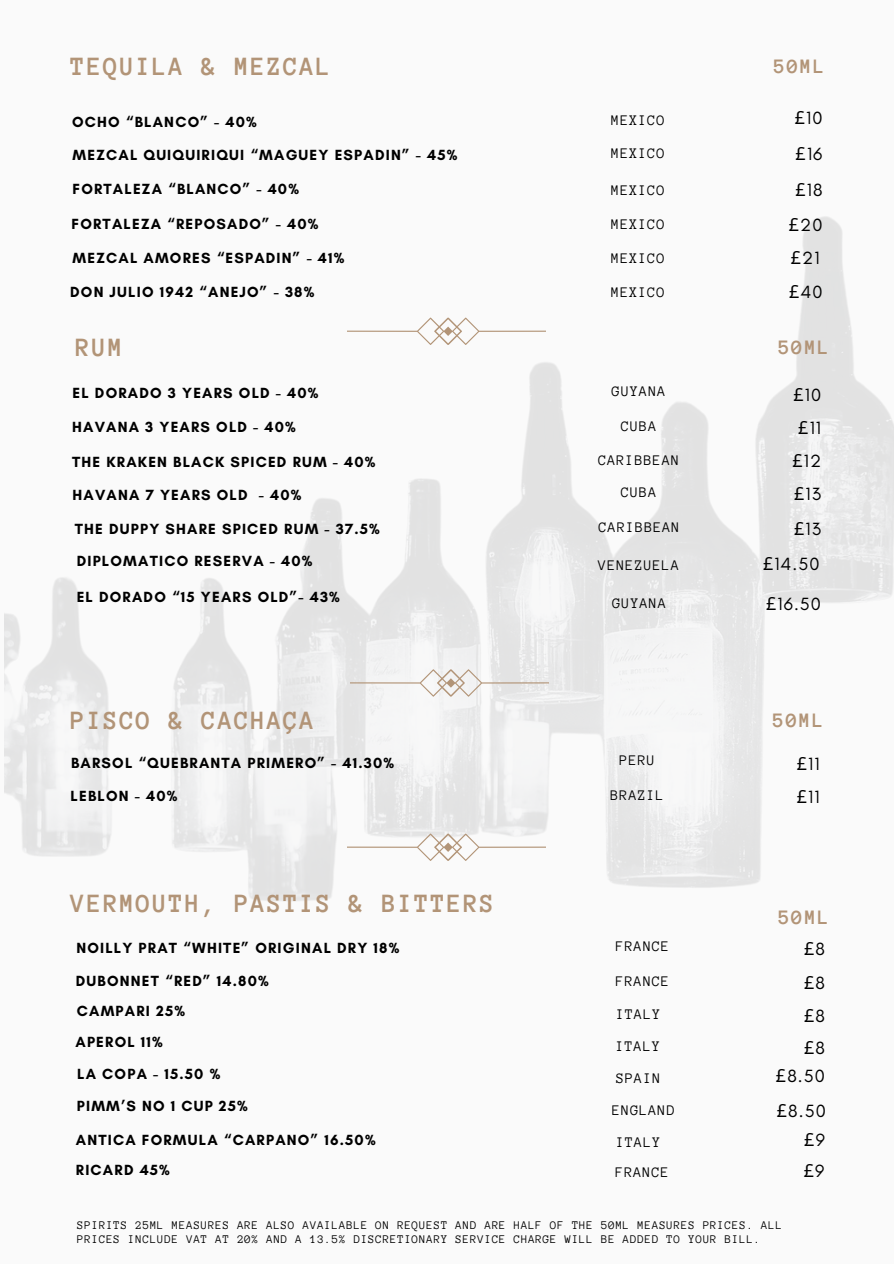
<style>
.page{position:relative;width:894px;height:1264px;background:#fff}
.page>*{position:absolute;margin:0;border:0;box-sizing:border-box;transform-origin:0 0}
.t1{font:700 27px "Anonymous Pro";letter-spacing:.06em;color:#b29477}
.t2{font:700 21px "Anonymous Pro";letter-spacing:.08em;color:#b29477}
.t3{font:18px "Glacial Indifference";letter-spacing:.06em;color:#000}
.t4{font:18px "Noto Sans";color:#000}
.t5{font:700 15px "Glacial Indifference";letter-spacing:.08em;color:#000}
.t6{font:15px "Anonymous Pro";letter-spacing:.06em;color:#000}
.t7{font:12px/14px "Anonymous Pro";letter-spacing:.06em;color:#000}
.s1{font-family:"Noto Sans"}
.s2{font-family:"Glacial Indifference"}
</style>
<div class="page">
<div style="left:0;top:0;width:893px;height:1263px;background:#fafafa"></div>
<img style="left:4px;top:216px;width:889px;height:685px">
<svg style="left:347px;top:317px;width:198px;height:27px"></svg>
<svg style="left:350px;top:669px;width:198px;height:27px"></svg>
<svg style="left:347px;top:833px;width:198px;height:27px"></svg>
<h1 class="t1" style="left:71px;top:53px;width:262px">TEQUILA &amp; MEZCAL</h1>
<h3 class="t5" style="left:72px;top:112px;width:186px">OCHO “BLANCO” - 40%</h3>
<h5 class="t6" style="left:611px;top:113px;width:55px">MEXICO</h5>
<h4 class="t2" style="left:773px;top:56px;width:52px">50ML</h4>
<h4 class="t3" style="left:794px;top:107px;width:29px"><span class="s1">£</span>10</h4>
<h5 class="t5" style="left:73px;top:146px;width:386px">MEZCAL QUIQUIRIQUI “MAGUEY ESPADIN” - 45%</h5>
<h4 class="t3" style="left:795px;top:143px;width:28px"><span class="s1">£</span>16</h4>
<h4 class="t6" style="left:611px;top:146px;width:55px">MEXICO</h4>
<h3 class="t5" style="left:73px;top:179px;width:228px">FORTALEZA “BLANCO” - 40%</h3>
<h4 class="t5" style="left:72px;top:215px;width:248px">FORTALEZA “REPOSADO” - 40%</h4>
<p class="t6" style="left:611px;top:183px;width:55px">MEXICO</p>
<h5 class="t3" style="left:795px;top:179px;width:29px"><span class="s1">£</span>18</h5>
<h4 class="t6" style="left:611px;top:217px;width:55px">MEXICO</h4>
<h5 class="t3" style="left:788px;top:213px;width:35px"><span class="s1">£</span>20</h5>
<h5 class="t5" style="left:73px;top:249px;width:273px">MEZCAL AMORES “ESPADIN” - 41%</h5>
<h3 class="t6" style="left:611px;top:251px;width:55px">MEXICO</h3>
<h4 class="t3" style="left:790px;top:247px;width:30px"><span class="s1">£</span>21</h4>
<h4 class="t5" style="left:70px;top:282px;width:246px">DON JULIO 1942 “ANEJO” - 38%</h4>
<h3 class="t6" style="left:611px;top:284px;width:55px">MEXICO</h3>
<h3 class="t3" style="left:788px;top:281px;width:35px"><span class="s1">£</span>40</h3>
<h4 class="t1" style="left:75px;top:334px;width:49px">RUM</h4>
<h5 class="t2" style="left:778px;top:337px;width:52px">50ML</h5>
<h4 class="t5" style="left:73px;top:384px;width:247px">EL DORADO 3 YEARS OLD - 40%</h4>
<h4 class="t6" style="left:611px;top:384px;width:55px">GUYANA</h4>
<h4 class="t5" style="left:72px;top:417px;width:225px">HAVANA 3 YEARS OLD - 40%</h4>
<h4 class="t6" style="left:621px;top:419px;width:37px">CUBA</h4>
<h4 class="t5" style="left:72px;top:453px;width:305px">THE KRAKEN BLACK SPICED RUM - 40%</h4>
<h5 class="t6" style="left:598px;top:452px;width:82px">CARIBBEAN</h5>
<h5 class="t5" style="left:73px;top:486px;width:230px">HAVANA 7 YEARS OLD - 40%</h5>
<h5 class="t6" style="left:621px;top:485px;width:37px">CUBA</h5>
<h5 class="t5" style="left:75px;top:520px;width:306px">THE DUPPY SHARE SPICED RUM - 37.5%</h5>
<h4 class="t6" style="left:598px;top:519px;width:82px">CARIBBEAN</h4>
<p class="t3" style="left:793px;top:383px;width:29px"><span class="s1">£</span>10</p>
<h1 class="t3" style="left:798px;top:417px;width:24px"><span class="s1">£</span>11</h1>
<h4 class="t3" style="left:792px;top:450px;width:30px"><span class="s1">£</span>12</h4>
<h4 class="t3" style="left:793px;top:483px;width:28px"><span class="s1">£</span>13</h4>
<h3 class="t3" style="left:793px;top:517px;width:28px"><span class="s1">£</span>13</h3>
<h5 class="t5" style="left:77px;top:551px;width:237px">DIPLOMATICO RESERVA - 40%</h5>
<h4 class="t5" style="left:77px;top:587px;width:265px">EL DORADO “15 YEARS OLD”- 43%</h4>
<h4 class="t1" style="left:71px;top:707px;width:245px">PISCO &amp; CACHAÇA</h4>
<h5 class="t6" style="left:598px;top:558px;width:82px">VENEZUELA</h5>
<h3 class="t3" style="left:762px;top:553px;width:58px"><span class="s1">£</span>14.50</h3>
<h3 class="t6" style="left:612px;top:596px;width:55px">GUYANA</h3>
<h3 class="t3" style="left:765px;top:592px;width:56px"><span class="s1">£</span>16.50</h3>
<h3 class="t2" style="left:772px;top:709px;width:52px">50ML</h3>
<h5 class="t5" style="left:71px;top:753px;width:324px">BARSOL “QUEBRANTA PRIMERO” - 41.30%</h5>
<h5 class="t6" style="left:619px;top:753px;width:37px">PERU</h5>
<h5 class="t5" style="left:71px;top:786px;width:108px">LEBLON - 40%</h5>
<h5 class="t6" style="left:610px;top:788px;width:55px">BRAZIL</h5>
<h5 class="t3" style="left:796px;top:752px;width:24px"><span class="s1">£</span>11</h5>
<h5 class="t3" style="left:796px;top:786px;width:24px"><span class="s1">£</span>11</h5>
<h3 class="t1" style="left:71px;top:890px;width:425px">VERMOUTH, PASTIS &amp; BITTERS</h3>
<h5 class="t2" style="left:778px;top:906px;width:52px">50ML</h5>
<h3 class="t5" style="left:76px;top:938px;width:324px">NOILLY PRAT “WHITE” ORIGINAL DRY 18%</h3>
<h3 class="t6" style="left:615px;top:938px;width:55px">FRANCE</h3>
<h3 class="t5" style="left:76px;top:972px;width:194px">DUBONNET “RED” 14.80%</h3>
<h3 class="t6" style="left:615px;top:973px;width:55px">FRANCE</h3>
<h1 class="t5" style="left:77px;top:1001px;width:110px">CAMPARI 25%</h1>
<p class="t6" style="left:616px;top:1007px;width:46px">ITALY</p>
<h3 class="t4" style="left:803px;top:936px;width:22px">£<span class="s2">8</span></h3>
<h3 class="t4" style="left:803px;top:969px;width:22px">£<span class="s2">8</span></h3>
<h2 class="t4" style="left:803px;top:1002px;width:22px">£<span class="s2">8</span></h2>
<h1 class="t5" style="left:75px;top:1033px;width:89px">APEROL 11%</h1>
<h4 class="t6" style="left:615px;top:1038px;width:46px">ITALY</h4>
<h3 class="t4" style="left:803px;top:1034px;width:22px">£<span class="s2">8</span></h3>
<h3 class="t5" style="left:77px;top:1064px;width:144px">LA COPA - 15.50 %</h3>
<h4 class="t6" style="left:616px;top:1070px;width:46px">SPAIN</h4>
<h3 class="t3" style="left:775px;top:1064px;width:50px"><span class="s1">£</span>8.50</h3>
<h5 class="t5" style="left:77px;top:1097px;width:173px">PIMM’S NO 1 CUP 25%</h5>
<h2 class="t6" style="left:612px;top:1103px;width:64px">ENGLAND</h2>
<h5 class="t3" style="left:776px;top:1100px;width:50px"><span class="s1">£</span>8.50</h5>
<h4 class="t5" style="left:76px;top:1130px;width:301px">ANTICA FORMULA “CARPANO” 16.50%</h4>
<h5 class="t6" style="left:616px;top:1134px;width:46px">ITALY</h5>
<h3 class="t4" style="left:804px;top:1126px;width:22px">£<span class="s2">9</span></h3>
<h3 class="t5" style="left:76px;top:1160px;width:96px">RICARD 45%</h3>
<p class="t6" style="left:615px;top:1164px;width:55px">FRANCE</p>
<h2 class="t4" style="left:803px;top:1157px;width:22px">£<span class="s2">9</span></h2>
<h2 class="t7" style="left:77px;top:1218px;width:706px">SPIRITS 25ML MEASURES ARE ALSO AVAILABLE ON REQUEST AND ARE HALF OF THE 50ML MEASURES PRICES. ALL<br>PRICES INCLUDE VAT AT 20% AND A 13.5% DISCRETIONARY SERVICE CHARGE WILL BE ADDED TO YOUR BILL.</h2>
</div>
